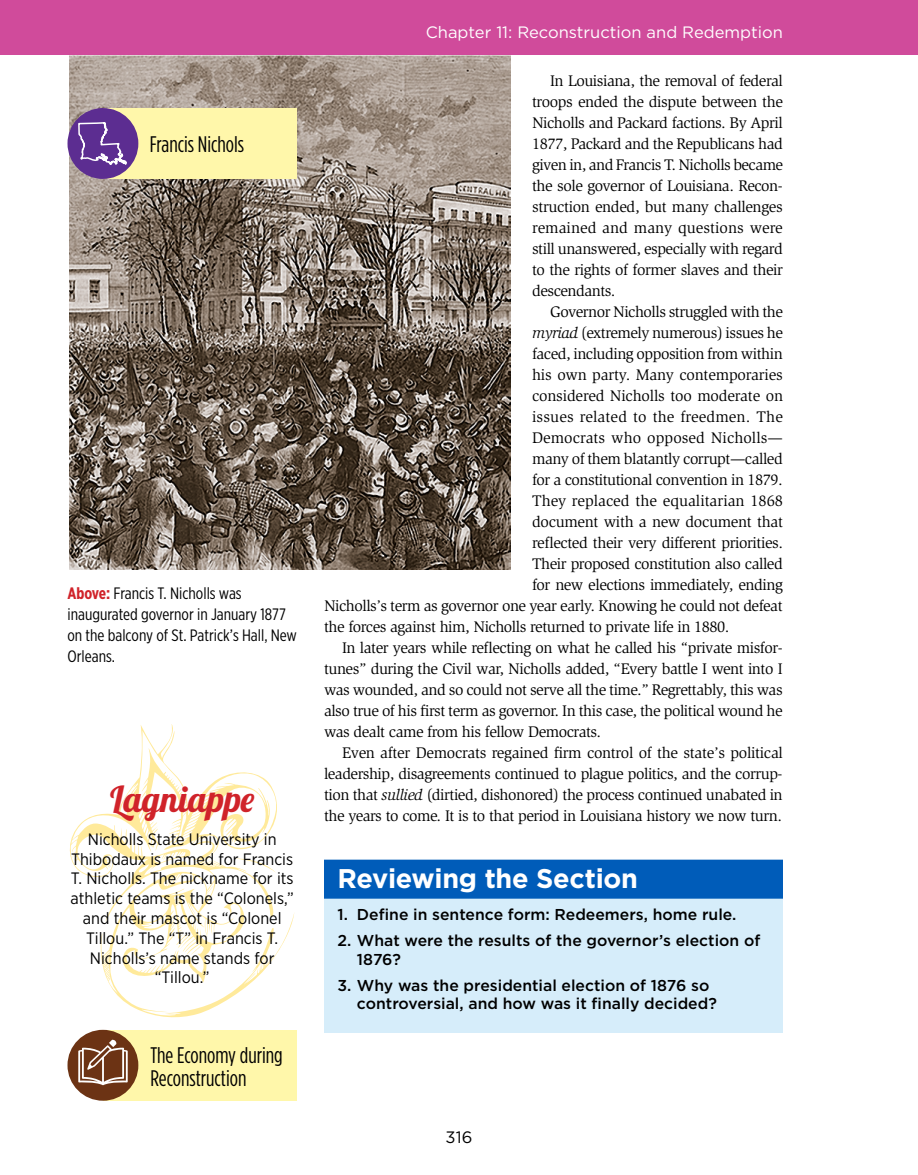
<style>
.page{position:relative;width:918px;height:1175px;background:#fff}
.page>*{position:absolute;margin:0;border:0;box-sizing:border-box;transform-origin:0 0}
.t1{font:36px "Lobster 1.4";color:#d0232a}
.t2{font:700 27px "Gotham";letter-spacing:-.01em;color:#fff}
.t3{font:22.5px/22.5px "Gotham Condensed";color:#000}
.t4{font:16.5px/19.8px "Gotham Narrow";color:#000;text-align:center}
.t5{font:16.5px/21px "Gotham X Narrow";color:#000}
.t6{font:16.5px "Gotham";color:#fff}
.t7{font:16.5px "Gotham";color:#000}
.t8{font:15.75px/21px "Slimbach Std";letter-spacing:-.03em;color:#000;text-align:justify}
.t9{font:500 15.75px/18.9px "Gotham";color:#000}
.t10{font:15.75px "Slimbach Std";letter-spacing:-.01em;color:#000}
.t11{font:15.75px "Slimbach Std";letter-spacing:.005em;color:#000}
.t12{font:15.75px "Slimbach Std";color:#000}
.s1{font-weight:700;color:#d0232a}
.s2{font-style:italic}
</style>
<div class="page">
<img style="left:70px;top:56px;width:440px;height:513px">
<div style="left:324px;top:870px;width:459px;height:162px;background:#d6edfa"></div>
<svg style="left:0;top:54px;width:918px;height:2px"></svg>
<div style="left:324px;top:859px;width:459px;height:39px;background:#005cb9"></div>
<svg style="left:69px;top:724px;width:226px;height:294px"></svg>
<svg style="left:193px;top:839px;width:25px;height:24px"></svg>
<svg style="left:224px;top:902px;width:23px;height:37px"></svg>
<svg style="left:176px;top:934px;width:14px;height:13px"></svg>
<svg style="left:102px;top:951px;width:9px;height:30px"></svg>
<svg style="left:235px;top:858px;width:41px;height:14px"></svg>
<div style="left:0;top:0;width:918px;height:54px;background:#d04b9b"></div>
<div style="left:103px;top:108px;width:194px;height:71px;background:#fff7aa"></div>
<div style="left:68px;top:108px;width:70px;height:71px;background:#5c2d91;border-radius:50%"></div>
<svg style="left:77px;top:111px;width:108px;height:180px"></svg>
<div style="left:103px;top:1030px;width:194px;height:70px;background:#fff7aa"></div>
<div style="left:68px;top:1029px;width:70px;height:71px;background:#6c3314;border-radius:50%"></div>
<svg style="left:78px;top:1039px;width:50px;height:46px"></svg>
<h3 class="t3" style="left:150px;top:133px;width:96px">Francis Nichols</h3>
<p class="t5" style="left:67px;top:582px;width:231px"><span class="s1">Above:</span> Francis T. Nicholls was inaugurated governor in January 1877 on the balcony of St. Patrick’s Hall, New<br>Orleans.</p>
<h1 class="t1" style="left:110px;top:775px;width:146px">Lagniappe</h1>
<p class="t4" style="left:71px;top:828px;width:225px">Nicholls State University in<br>Thibodaux is named for Francis<br>T. Nicholls. The nickname for its athletic teams is the “Colonels,” and their mascot is “Colonel<br>Tillou.” The “T” in Francis T.<br>Nicholls’s name stands for “Tillou.”</p>
<h3 class="t3" style="left:150px;top:1043px;width:134px">The Economy during<br>Reconstruction</h3>
<p class="t6" style="left:426px;top:22px;width:359px">Chapter 11: Reconstruction and Redemption</p>
<p class="t8" style="left:532px;top:70px;width:253px;text-indent:18px">In Louisiana, the removal of federal troops ended the dispute between the Nicholls and Packard factions. By April 1877, Packard and the Republicans had given in, and Francis T. Nicholls became the sole governor of Louisiana. Recon&shy;struction ended, but many challenges remained and many questions were still unanswered, especially with regard to the rights of former slaves and their descendants.</p>
<p class="t8" style="left:550px;top:301px;width:234px">Governor Nicholls struggled with the</p>
<p class="t8" style="left:532px;top:322px;width:252px"><span class="s2">myriad</span> (extremely numerous) issues he</p>
<p class="t8" style="left:532px;top:343px;width:252px">faced, including opposition from within</p>
<p class="t10" style="left:532px;top:365px;width:252px">his own party. Many contemporaries</p>
<p class="t10" style="left:532px;top:386px;width:252px">considered Nicholls too moderate on</p>
<p class="t11" style="left:532px;top:407px;width:252px">issues related to the freedmen. The</p>
<p class="t11" style="left:532px;top:428px;width:252px">Democrats who opposed Nicholls—</p>
<p class="t8" style="left:532px;top:448px;width:252px">many of them blatantly corrupt—called</p>
<p class="t8" style="left:532px;top:469px;width:252px">for a constitutional convention in 1879.</p>
<p class="t12" style="left:532px;top:491px;width:252px">They replaced the equalitarian 1868</p>
<p class="t8" style="left:532px;top:511px;width:252px">document with a new document that</p>
<p class="t8" style="left:532px;top:532px;width:252px">reflected their very different priorities.</p>
<p class="t8" style="left:532px;top:553px;width:252px">Their proposed constitution also called</p>
<p class="t8" style="left:532px;top:574px;width:252px">for new elections immediately, ending</p>
<p class="t8" style="left:324px;top:595px;width:460px">Nicholls’s term as governor one year early. Knowing he could not defeat</p>
<p class="t8" style="left:324px;top:616px;width:407px">the forces against him, Nicholls returned to private life in 1880.</p>
<p class="t8" style="left:342px;top:637px;width:442px">In later years while reflecting on what he called his “private misfor-</p>
<p class="t8" style="left:324px;top:658px;width:460px">tunes” during the Civil war, Nicholls added, “Every battle I went into I</p>
<p class="t8" style="left:324px;top:679px;width:460px">was wounded, and so could not serve all the time.” Regrettably, this was</p>
<p class="t8" style="left:324px;top:700px;width:460px">also true of his first term as governor. In this case, the political wound he</p>
<p class="t8" style="left:324px;top:721px;width:279px">was dealt came from his fellow Democrats.</p>
<p class="t8" style="left:342px;top:742px;width:442px">Even after Democrats regained firm control of the state’s political</p>
<p class="t8" style="left:324px;top:763px;width:460px">leadership, disagreements continued to plague politics, and the corrup-</p>
<p class="t8" style="left:324px;top:784px;width:460px">tion that <span class="s2">sullied</span> (dirtied, dishonored) the process continued unabated in</p>
<p class="t8" style="left:324px;top:805px;width:460px">the years to come. It is to that period in Louisiana history we now turn.</p>
<h2 class="t2" style="left:338px;top:860px;width:302px">Reviewing the Section</h2>
<p class="t9" style="left:338px;top:905px;width:400px">1. Define in sentence form: Redeemers, home rule.</p>
<p class="t9" style="left:357px;top:930px;width:405px;text-indent:-19px">2. What were the results of the governor’s election of<br>1876?</p>
<p class="t9" style="left:357px;top:975px;width:361px;text-indent:-19px">3. Why was the presidential election of 1876 so controversial, and how was it finally decided?</p>
<p class="t7" style="left:446px;top:1126px;width:28px">316</p>
</div>
